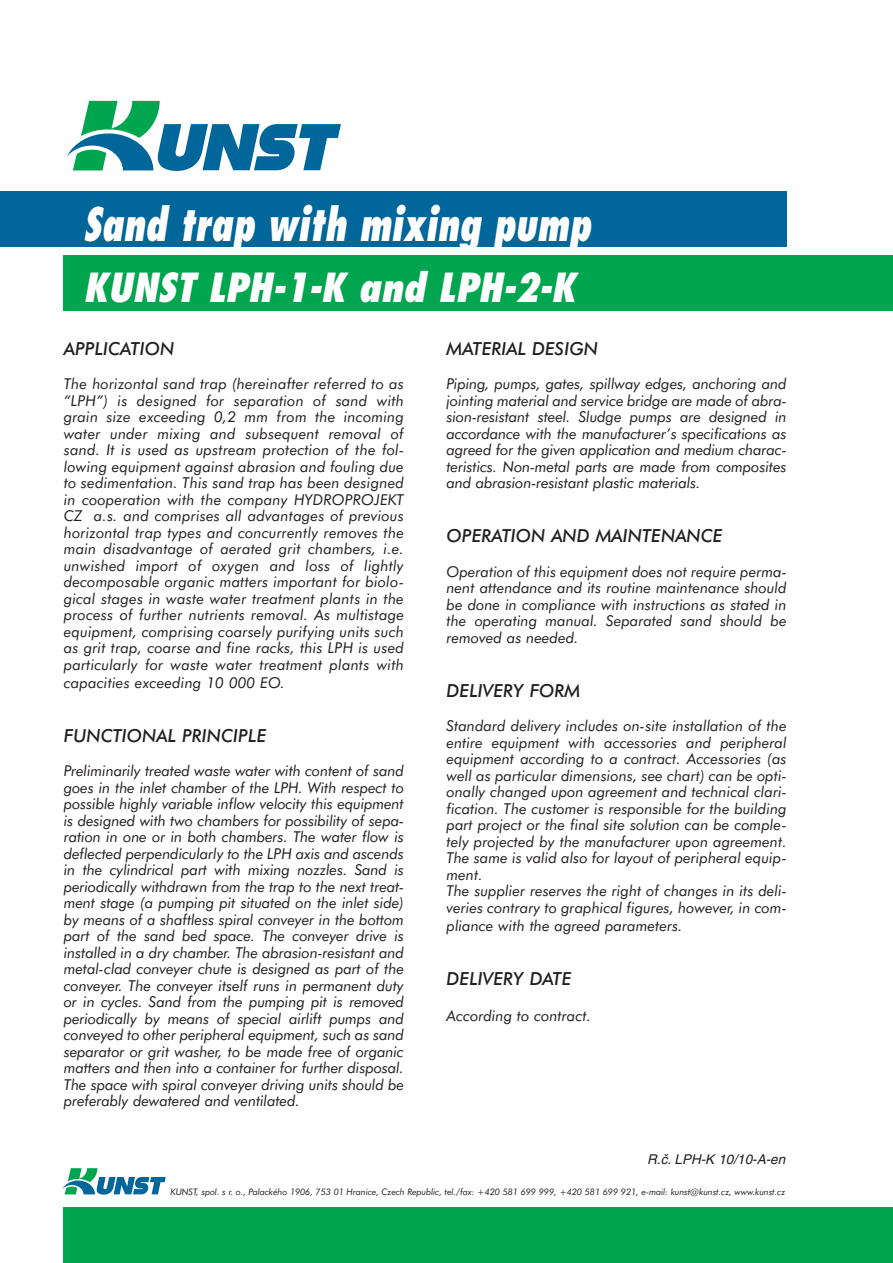
<style>
.page{position:relative;width:893px;height:1263px;background:#fff}
.page>*{position:absolute;margin:0;border:0;box-sizing:border-box;transform-origin:0 0}
.t1{font:italic 800 45px "Fujiyama";color:#fff;scale:.85 1}
.t2{font:italic 800 39px "Fujiyama";color:#fff}
.t3{font:italic 500 18px "Futura BTCE";color:#231f20}
.t4{font:italic 15px/16.5px "Futura BTCE";color:#231f20;text-align:justify}
.t5{font:italic 13.5px "Helvetica CE";color:#231f20}
.t6{font:italic 9px "Futura BTCE";letter-spacing:-.01em;color:#231f20}
</style>
<div class="page">
<div style="left:64px;top:255px;width:829px;height:56px;background:#00a54f"></div>
<div style="left:0;top:192px;width:787px;height:55px;background:#01669a"></div>
<svg style="left:67px;top:100px;width:274px;height:71px"></svg>
<div style="left:64px;top:1208px;width:829px;height:55px;background:#00a54f"></div>
<svg style="left:62px;top:1168px;width:104px;height:27px"></svg>
<h1 class="t1" style="left:83px;top:194px;width:598px">Sand trap with mixing pump</h1>
<h2 class="t2" style="left:83px;top:261px;width:494px">KUNST LPH-1-K and LPH-2-K</h2>
<p class="t3" style="left:64px;top:336px;width:112px">APPLICATION</p>
<p class="t4" style="left:64px;top:375px;width:342px">The horizontal sand trap (hereinafter referred to as “LPH”) is designed for separation of sand with grain size exceeding 0,2 mm from the incoming water under mixing and subsequent removal of sand. It is used as upstream protection of the fol&shy;lowing equipment against abrasion and fouling due to sedimentation. This sand trap has been designed in cooperation with the company HYDROPROJEKT CZ a.s. and comprises all advantages of previous horizontal trap types and concurrently removes the main disadvantage of aerated grit chambers, i.e. unwished import of oxygen and loss of lightly decomposable organic matters important for biolo&shy;gical stages in waste water treatment plants in the process of further nutrients removal. As multistage equipment, comprising coarsely purifying units such as grit trap, coarse and fine racks, this LPH is used particularly for waste water treatment plants with</p>
<p class="t4" style="left:64px;top:674px;width:223px">capacities exceeding 10 000 EO.</p>
<p class="t3" style="left:64px;top:723px;width:204px">FUNCTIONAL PRINCIPLE</p>
<p class="t4" style="left:64px;top:762px;width:342px">Preliminarily treated waste water with content of sand goes in the inlet chamber of the LPH. With respect to possible highly variable inflow velocity this equipment is designed with two chambers for possibility of sepa&shy;ration in one or in both chambers. The water flow is deflected perpendicularly to the LPH axis and ascends in the cylindrical part with mixing nozzles. Sand is periodically withdrawn from the trap to the next treat&shy;ment stage (a pumping pit situated on the inlet side) by means of a shaftless spiral conveyer in the bottom part of the sand bed space. The conveyer drive is installed in a dry chamber. The abrasion-resistant and metal-clad conveyer chute is designed as part of the conveyer. The conveyer itself runs in permanent duty or in cycles. Sand from the pumping pit is removed periodically by means of special airlift pumps and conveyed to other peripheral equipment, such as sand separator or grit washer, to be made free of organic matters and then into a container for further disposal.<br>The space with spiral conveyer driving units should be preferably dewatered and ventilated.</p>
<p class="t3" style="left:446px;top:336px;width:153px">MATERIAL DESIGN</p>
<p class="t4" style="left:446px;top:375px;width:342px">Piping, pumps, gates, spillway edges, anchoring and jointing material and service bridge are made of abra&shy;sion-resistant steel. Sludge pumps are designed in accordance with the manufacturer’s specifications as agreed for the given application and medium charac&shy;teristics. Non-metal parts are made from composites and abrasion-resistant plastic materials.</p>
<p class="t3" style="left:446px;top:524px;width:278px">OPERATION AND MAINTENANCE</p>
<p class="t4" style="left:446px;top:563px;width:342px">Operation of this equipment does not require perma&shy;nent attendance and its routine maintenance should be done in compliance with instructions as stated in the operating manual. Separated sand should be removed as needed.</p>
<p class="t3" style="left:446px;top:678px;width:136px">DELIVERY FORM</p>
<p class="t4" style="left:446px;top:717px;width:342px;text-align:left">Standard delivery includes on-site installation of the entire equipment with accessories and peripheral equipment according to a contract. Accessories (as well as particular dimensions, see chart) can be opti&shy;onally changed upon agreement and technical clari&shy;fication. The customer is responsible for the building part project or the final site solution can be comple&shy;tely projected by the manufacturer upon agreement.<br>The same is valid also for layout of peripheral equip&shy;ment.<br>The supplier reserves the right of changes in its deli&shy;veries contrary to graphical figures, however, in com-</p>
<p class="t4" style="left:446px;top:917px;width:238px">pliance with the agreed parameters.</p>
<p class="t3" style="left:446px;top:966px;width:127px">DELIVERY DATE</p>
<p class="t4" style="left:446px;top:1007px;width:146px">According to contract.</p>
<p class="t5" style="left:647px;top:1151px;width:139px">R.č. LPH-K 10/10-A-en</p>
<p class="t6" style="left:171px;top:1186px;width:616px">KUNST, spol. s r. o., Palackého 1906, 753 01 Hranice, Czech Republic, tel./fax: +420 581 699 999, +420 581 699 921, e-mail: kunst@kunst.cz, www.kunst.cz</p>
</div>
